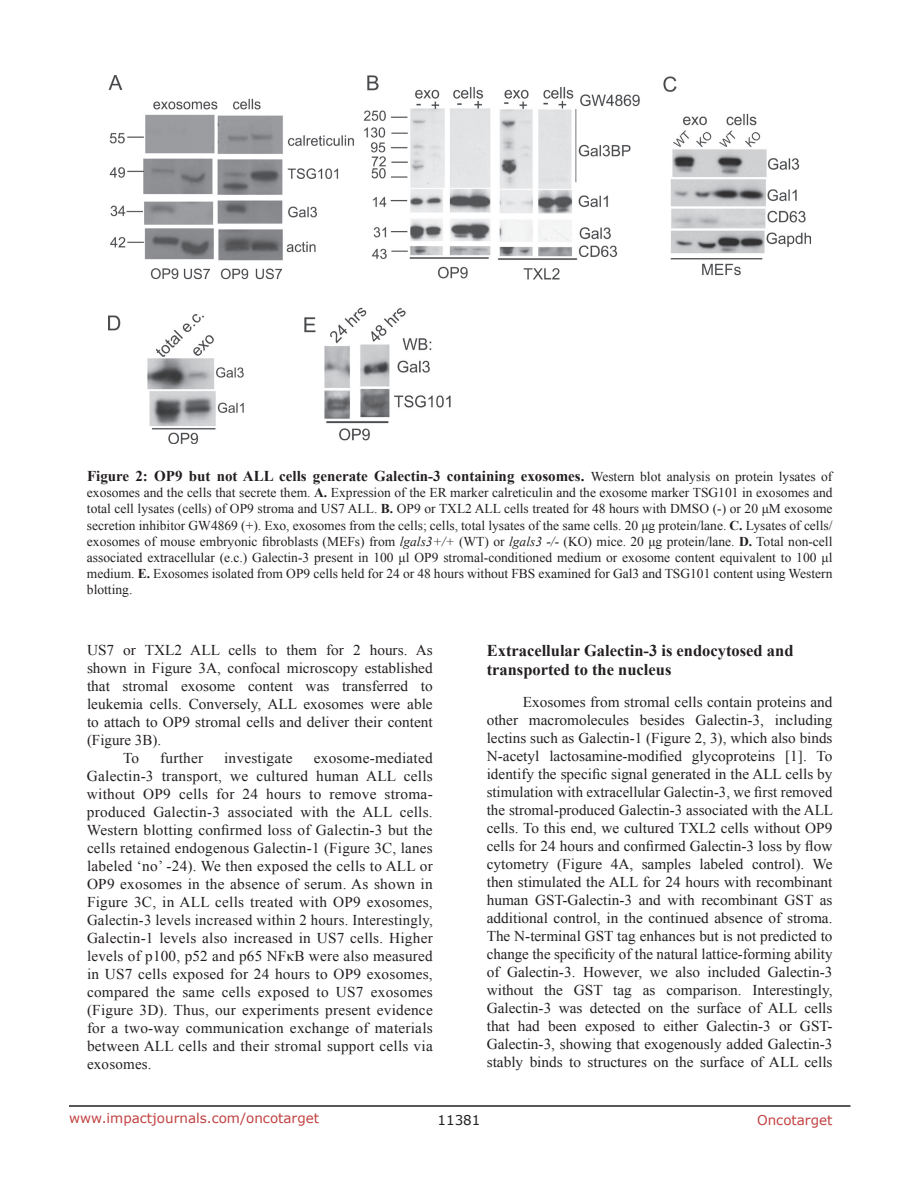
<style>
.page{position:relative;width:918px;height:1188px;background:#fff}
.page>*{position:absolute;margin:0;border:0;box-sizing:border-box;transform-origin:0 0}
.t1{font:700 16.5px/19.8px "Times New Roman";color:#231f20}
.t2{font:15px/18px "Times New Roman";color:#231f20;text-align:justify}
.t3{font:700 15px "Times New Roman";color:#231f20}
.t4{font:13.5px/16.2px "Times New Roman";color:#231f20;text-align:justify}
.t5{font:13.5px "Verdana";color:#c24141}
.t6{font:13.5px "Verdana";color:#231f20}
.s1{font-weight:400;font-size:13.5px}
.s2{font-weight:700}
.s3{font-style:italic}
</style>
<div class="page">
<hr style="left:69px;top:1105px;width:781px;height:2px;background:#231f20">
<img style="left:109px;top:76px;width:702px;height:367px">
<p class="t3" style="left:87px;top:466px;width:747px">Figure 2: OP9 but not ALL cells generate Galectin-3 containing exosomes. <span class="s1">Western blot analysis on protein lysates of</span></p>
<p class="t4" style="left:87px;top:484px;width:747px">exosomes and the cells that secrete them. <span class="s2">A.</span> Expression of the ER marker calreticulin and the exosome marker TSG101 in exosomes and total cell lysates (cells) of OP9 stroma and US7 ALL. <span class="s2">B.</span> OP9 or TXL2 ALL cells treated for 48 hours with DMSO (-) or 20 μM exosome secretion inhibitor GW4869 (+). Exo, exosomes from the cells; cells, total lysates of the same cells. 20 μg protein/lane. <span class="s2">C.</span> Lysates of cells/ exosomes of mouse embryonic fibroblasts (MEFs) from <span class="s3">lgals3+/+</span> (WT) or <span class="s3">lgals3 -/-</span> (KO) mice. 20 μg protein/lane. <span class="s2">D.</span> Total non-cell associated extracellular (e.c.) Galectin-3 present in 100 μl OP9 stromal-conditioned medium or exosome content equivalent to 100 μl medium. <span class="s2">E.</span> Exosomes isolated from OP9 cells held for 24 or 48 hours without FBS examined for Gal3 and TSG101 content using Western blotting.</p>
<p class="t2" style="left:87px;top:641px;width:347px">US7 or TXL2 ALL cells to them for 2 hours. As</p>
<p class="t2" style="left:87px;top:659px;width:347px">shown in Figure 3A, confocal microscopy established</p>
<p class="t2" style="left:87px;top:677px;width:347px">that stromal exosome content was transferred to</p>
<p class="t2" style="left:87px;top:695px;width:347px">leukemia cells. Conversely, ALL exosomes were able</p>
<p class="t2" style="left:87px;top:713px;width:347px">to attach to OP9 stromal cells and deliver their content</p>
<p class="t2" style="left:87px;top:731px;width:76px">(Figure 3B).</p>
<p class="t2" style="left:123px;top:749px;width:18px">To</p>
<p class="t2" style="left:160px;top:749px;width:45px">further</p>
<p class="t2" style="left:224px;top:749px;width:70px">investigate</p>
<p class="t2" style="left:87px;top:749px;width:347px;text-indent:227px">exosome-mediated Galectin-3 transport, we cultured human ALL cells without OP9 cells for 24 hours to remove stroma&shy;produced Galectin-3 associated with the ALL cells.<br>Western blotting confirmed loss of Galectin-3 but the cells retained endogenous Galectin-1 (Figure 3C, lanes labeled ‘no’ -24). We then exposed the cells to ALL or OP9 exosomes in the absence of serum. As shown in Figure 3C, in ALL cells treated with OP9 exosomes, Galectin-3 levels increased within 2 hours. Interestingly, Galectin-1 levels also increased in US7 cells. Higher levels of p100, p52 and p65 NFκB were also measured in US7 cells exposed for 24 hours to OP9 exosomes, compared the same cells exposed to US7 exosomes (Figure 3D). Thus, our experiments present evidence for a two-way communication exchange of materials between ALL cells and their stromal support cells via exosomes.</p>
<p class="t1" style="left:487px;top:640px;width:308px">Extracellular Galectin-3 is endocytosed and transported to the nucleus</p>
<p class="t2" style="left:487px;top:693px;width:348px;text-indent:36px">Exosomes from stromal cells contain proteins and other macromolecules besides Galectin-3, including lectins such as Galectin-1 (Figure 2, 3), which also binds N-acetyl lactosamine-modified glycoproteins [1]. To identify the specific signal generated in the ALL cells by stimulation with extracellular Galectin-3, we first removed the stromal-produced Galectin-3 associated with the ALL cells. To this end, we cultured TXL2 cells without OP9 cells for 24 hours and confirmed Galectin-3 loss by flow cytometry (Figure 4A, samples labeled control). We then stimulated the ALL for 24 hours with recombinant human GST-Galectin-3 and with recombinant GST as additional control, in the continued absence of stroma.<br>The N-terminal GST tag enhances but is not predicted to change the specificity of the natural lattice-forming ability of Galectin-3. However, we also included Galectin-3 without the GST tag as comparison. Interestingly, Galectin-3 was detected on the surface of ALL cells that had been exposed to either Galectin-3 or GST-Galectin-3, showing that exogenously added Galectin-3 stably binds to structures on the surface of ALL cells</p>
<p class="t5" style="left:69px;top:1109px;width:252px">www.impactjournals.com/oncotarget</p>
<p class="t6" style="left:438px;top:1111px;width:44px">11381</p>
<p class="t5" style="left:757px;top:1111px;width:77px">Oncotarget</p>
</div>
